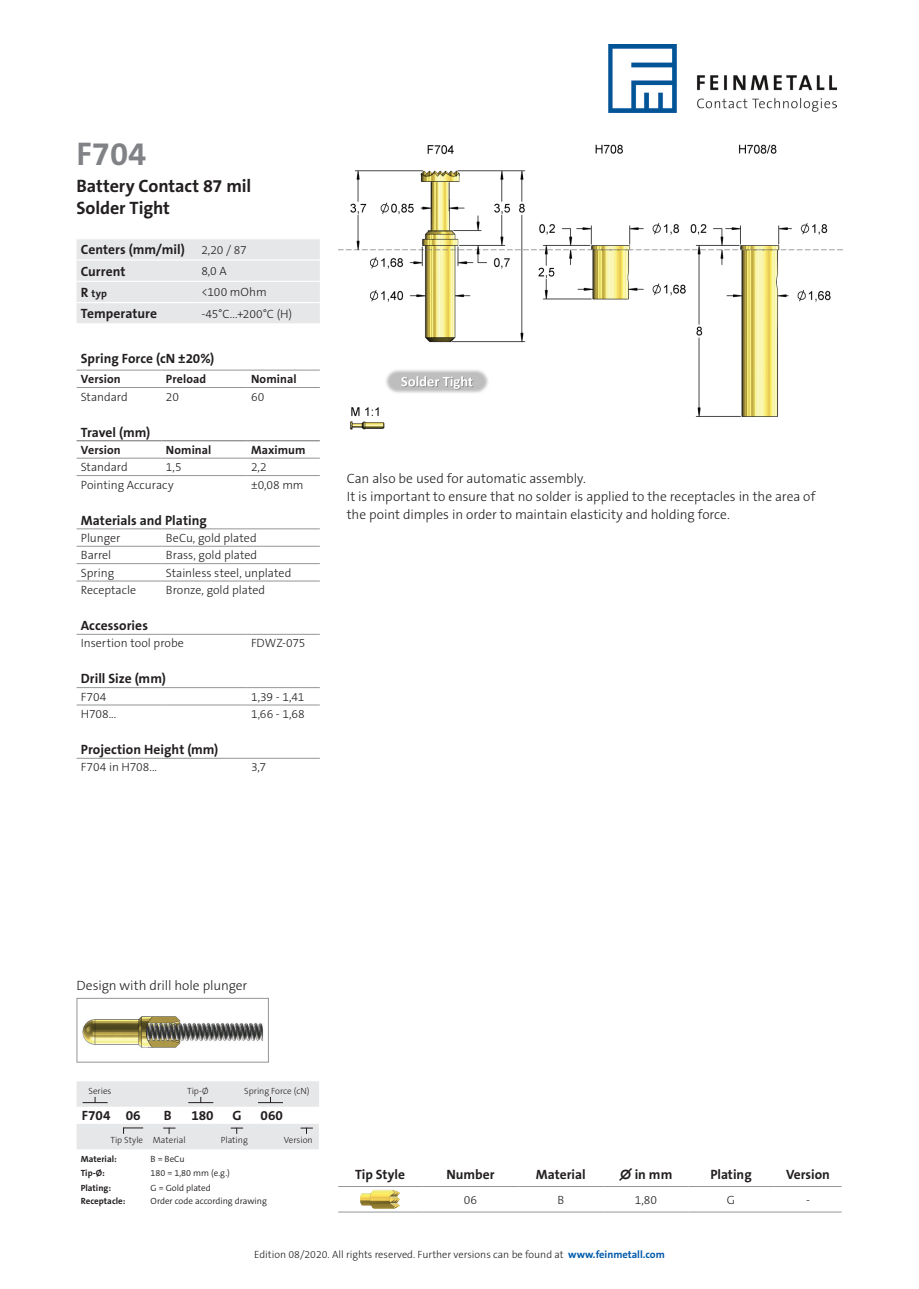
<style>
.page{position:relative;width:919px;height:1289px;background:#fff}
.page>*{position:absolute;margin:0;border:0;box-sizing:border-box;transform-origin:0 0}
.t1{font:700 33px "The Sans Os F";color:#808285}
.t2{font:700 18px/21.6px "The Sans Os F";letter-spacing:-.005em;color:#231f20}
.t3{font:700 13.5px/21.3px "The Sans Os F";color:#231f20}
.t4{font:300 13.5px/18px "The Sans Os F";letter-spacing:-.005em;color:#231f20}
.t5{font:300 12px "The Sans Os F";color:#231f20}
.t6{font:700 12px "The Sans Os F";letter-spacing:.01em;color:#231f20}
.t7{font:300 10.5px "The Sans Os F";color:#231f20}
.t8{font:700 10.5px "The Sans Os F";color:#231f20}
.t9{font:300 9px "The Sans Os F";color:#231f20}
.t10{font:300 9px "The Sans Os F";color:#231f20}
.t11{font:700 9px "The Sans Os F";color:#231f20}
.s1{font-weight:300;font-size:12px}
.s2{font-size:13.5px}
.s3{font-weight:700;color:#015aaa}
</style>
<div class="page">
<img style="left:608px;top:45px;width:227px;height:68px">
<hr style="left:77px;top:387px;width:85px;height:1px;background:#939598">
<hr style="left:162px;top:387px;width:85px;height:1px;background:#939598">
<hr style="left:247px;top:387px;width:73px;height:1px;background:#939598">
<hr style="left:77px;top:458px;width:85px;height:1px;background:#939598">
<hr style="left:162px;top:458px;width:85px;height:1px;background:#939598">
<hr style="left:247px;top:458px;width:73px;height:1px;background:#939598">
<hr style="left:77px;top:528px;width:85px;height:1px;background:#939598">
<hr style="left:77px;top:546px;width:85px;height:1px;background:#939598">
<hr style="left:77px;top:475px;width:85px;height:1px;background:#939598">
<hr style="left:162px;top:475px;width:85px;height:1px;background:#939598">
<hr style="left:247px;top:475px;width:73px;height:1px;background:#939598">
<hr style="left:162px;top:528px;width:85px;height:1px;background:#939598">
<hr style="left:247px;top:528px;width:73px;height:1px;background:#939598">
<hr style="left:162px;top:546px;width:85px;height:1px;background:#939598">
<hr style="left:247px;top:546px;width:73px;height:1px;background:#939598">
<hr style="left:77px;top:563px;width:85px;height:1px;background:#939598">
<hr style="left:162px;top:563px;width:85px;height:1px;background:#939598">
<hr style="left:247px;top:563px;width:73px;height:1px;background:#939598">
<hr style="left:77px;top:580px;width:85px;height:1px;background:#939598">
<hr style="left:162px;top:580px;width:85px;height:1px;background:#939598">
<hr style="left:247px;top:580px;width:73px;height:1px;background:#939598">
<hr style="left:77px;top:634px;width:85px;height:1px;background:#939598">
<hr style="left:162px;top:634px;width:85px;height:1px;background:#939598">
<hr style="left:247px;top:634px;width:73px;height:1px;background:#939598">
<hr style="left:77px;top:687px;width:85px;height:1px;background:#939598">
<hr style="left:162px;top:687px;width:85px;height:1px;background:#939598">
<hr style="left:247px;top:687px;width:73px;height:1px;background:#939598">
<hr style="left:77px;top:370px;width:85px;height:1px;background:#939598">
<hr style="left:162px;top:370px;width:85px;height:1px;background:#939598">
<hr style="left:247px;top:370px;width:73px;height:1px;background:#939598">
<hr style="left:77px;top:758px;width:85px;height:1px;background:#939598">
<hr style="left:162px;top:758px;width:85px;height:1px;background:#939598">
<hr style="left:247px;top:758px;width:73px;height:1px;background:#939598">
<hr style="left:77px;top:704px;width:85px;height:1px;background:#939598">
<hr style="left:162px;top:704px;width:85px;height:1px;background:#939598">
<hr style="left:247px;top:704px;width:73px;height:1px;background:#939598">
<hr style="left:77px;top:440px;width:85px;height:1px;background:#6c6d70">
<hr style="left:162px;top:440px;width:85px;height:1px;background:#6c6d70">
<hr style="left:247px;top:440px;width:73px;height:1px;background:#6c6d70">
<svg style="left:77px;top:1081px;width:242px;height:68px"></svg>
<hr style="left:338px;top:1186px;width:84px;height:1px;background:#939598">
<hr style="left:422px;top:1186px;width:96px;height:1px;background:#939598">
<hr style="left:518px;top:1186px;width:85px;height:1px;background:#939598">
<hr style="left:603px;top:1186px;width:85px;height:1px;background:#939598">
<hr style="left:688px;top:1186px;width:85px;height:1px;background:#939598">
<hr style="left:773px;top:1186px;width:68px;height:1px;background:#939598">
<hr style="left:338px;top:1211px;width:84px;height:1px;background:#939598">
<hr style="left:422px;top:1211px;width:96px;height:1px;background:#939598">
<hr style="left:518px;top:1211px;width:85px;height:1px;background:#939598">
<hr style="left:603px;top:1211px;width:85px;height:1px;background:#939598">
<hr style="left:688px;top:1211px;width:85px;height:1px;background:#939598">
<hr style="left:773px;top:1211px;width:68px;height:1px;background:#939598">
<img style="left:360px;top:1190px;width:14px;height:13px">
<img style="left:338px;top:144px;width:504px;height:286px">
<img style="left:384px;top:367px;width:106px;height:26px">
<div style="left:77px;top:239px;width:243px;height:84px;background:#e6e7e9"></div>
<hr style="left:77px;top:259px;width:120px;height:1px;background:#fff">
<hr style="left:197px;top:259px;width:123px;height:1px;background:#fff">
<hr style="left:77px;top:281px;width:120px;height:1px;background:#fff">
<hr style="left:197px;top:281px;width:123px;height:1px;background:#fff">
<hr style="left:77px;top:302px;width:120px;height:1px;background:#fff">
<hr style="left:197px;top:302px;width:123px;height:1px;background:#fff">
<img style="left:82px;top:1016px;width:182px;height:32px">
<div style="left:77px;top:997px;width:192px;height:65px;border:1px solid #939598"></div>
<h1 class="t1" style="left:77px;top:132px;width:71px">F704</h1>
<h2 class="t2" style="left:77px;top:175px;width:176px">Battery Contact 87 mil<br>Solder Tight</h2>
<p class="t3" style="left:81px;top:239px;width:167px">Centers (mm/mil) <span class="s1">2,20 / 87<br></span>Current</p>
<p class="t5" style="left:201px;top:263px;width:27px">8,0 A</p>
<p class="t8" style="left:81px;top:287px;width:28px"><span class="s2">R</span> typ</p>
<p class="t5" style="left:201px;top:285px;width:67px">&lt;100 mOhm</p>
<p class="t3" style="left:81px;top:303px;width:78px">Temperature</p>
<p class="t5" style="left:201px;top:306px;width:92px">-45°C...+200°C (H)</p>
<p class="t3" style="left:81px;top:348px;width:135px">Spring Force (cN ±20%)</p>
<p class="t6" style="left:81px;top:371px;width:41px">Version</p>
<p class="t6" style="left:166px;top:371px;width:42px">Preload</p>
<p class="t6" style="left:251px;top:371px;width:47px">Nominal</p>
<p class="t5" style="left:81px;top:389px;width:48px">Standard</p>
<p class="t5" style="left:166px;top:389px;width:15px">20</p>
<p class="t5" style="left:251px;top:389px;width:15px">60</p>
<p class="t3" style="left:81px;top:421px;width:71px">Travel (mm)</p>
<p class="t6" style="left:81px;top:442px;width:41px">Version</p>
<p class="t6" style="left:166px;top:442px;width:47px">Nominal</p>
<p class="t6" style="left:251px;top:442px;width:56px">Maximum</p>
<p class="t5" style="left:81px;top:459px;width:48px">Standard</p>
<p class="t5" style="left:166px;top:459px;width:17px">1,5</p>
<p class="t5" style="left:251px;top:459px;width:17px">2,2</p>
<p class="t5" style="left:81px;top:477px;width:94px">Pointing Accuracy</p>
<p class="t5" style="left:251px;top:477px;width:54px">±0,08 mm</p>
<p class="t3" style="left:81px;top:509px;width:127px">Materials and Plating</p>
<p class="t5" style="left:81px;top:530px;width:41px">Plunger</p>
<p class="t5" style="left:166px;top:530px;width:92px">BeCu, gold plated</p>
<p class="t5" style="left:81px;top:547px;width:32px">Barrel</p>
<p class="t5" style="left:166px;top:547px;width:93px">Brass, gold plated</p>
<p class="t5" style="left:81px;top:565px;width:35px">Spring</p>
<p class="t5" style="left:166px;top:565px;width:127px">Stainless steel, unplated</p>
<p class="t5" style="left:81px;top:582px;width:57px">Receptacle</p>
<p class="t5" style="left:166px;top:582px;width:101px">Bronze, gold plated</p>
<p class="t3" style="left:81px;top:615px;width:69px">Accessories</p>
<p class="t5" style="left:81px;top:635px;width:105px">Insertion tool probe</p>
<p class="t5" style="left:251px;top:635px;width:56px">FDWZ-075</p>
<p class="t3" style="left:81px;top:668px;width:86px">Drill Size (mm)</p>
<p class="t5" style="left:81px;top:689px;width:27px">F704</p>
<p class="t5" style="left:251px;top:689px;width:55px">1,39 - 1,41</p>
<p class="t5" style="left:81px;top:706px;width:37px">H708...</p>
<p class="t5" style="left:251px;top:706px;width:55px">1,66 - 1,68</p>
<p class="t3" style="left:81px;top:739px;width:139px">Projection Height (mm)</p>
<p class="t5" style="left:81px;top:759px;width:78px">F704 in H708...</p>
<p class="t5" style="left:251px;top:759px;width:17px">3,7</p>
<p class="t4" style="left:347px;top:469px;width:470px">Can also be used for automatic assembly.<br>It is important to ensure that no solder is applied to the receptacles in the area of the point dimples in order to maintain elasticity and holding force.</p>
<p class="t4" style="left:77px;top:976px;width:172px">Design with drill hole plunger</p>
<p class="t10" style="left:88px;top:1085px;width:24px">Series</p>
<p class="t10" style="left:187px;top:1085px;width:23px">Tip-Ø</p>
<p class="t10" style="left:244px;top:1085px;width:67px">Spring Force (cN)</p>
<p class="t3" style="left:82px;top:1104px;width:60px">F704 06</p>
<p class="t3" style="left:164px;top:1104px;width:9px">B</p>
<p class="t3" style="left:191px;top:1104px;width:24px">180</p>
<p class="t3" style="left:232px;top:1104px;width:11px">G</p>
<p class="t3" style="left:260px;top:1104px;width:24px">060</p>
<p class="t10" style="left:110px;top:1134px;width:77px">Tip Style Material</p>
<p class="t10" style="left:221px;top:1134px;width:29px">Plating</p>
<p class="t10" style="left:284px;top:1134px;width:30px">Version</p>
<p class="t11" style="left:81px;top:1152px;width:37px">Material:</p>
<p class="t9" style="left:151px;top:1152px;width:36px">B = BeCu</p>
<p class="t11" style="left:81px;top:1167px;width:26px">Tip-Ø:</p>
<p class="t9" style="left:151px;top:1167px;width:81px">180 = 1,80 mm (e.g.)</p>
<p class="t11" style="left:81px;top:1182px;width:32px">Plating:</p>
<p class="t9" style="left:151px;top:1182px;width:62px">G = Gold plated</p>
<p class="t11" style="left:81px;top:1195px;width:46px">Receptacle:</p>
<p class="t9" style="left:151px;top:1195px;width:118px">Order code according drawing</p>
<p class="t3" style="left:355px;top:1163px;width:51px">Tip Style</p>
<p class="t3" style="left:446px;top:1163px;width:50px">Number</p>
<p class="t3" style="left:536px;top:1163px;width:51px">Material</p>
<p class="t3" style="left:619px;top:1163px;width:54px">∅ in mm</p>
<p class="t3" style="left:710px;top:1163px;width:43px">Plating</p>
<p class="t3" style="left:786px;top:1163px;width:45px">Version</p>
<p class="t5" style="left:464px;top:1191px;width:15px">06</p>
<p class="t5" style="left:557px;top:1191px;width:8px">B</p>
<p class="t5" style="left:634px;top:1191px;width:24px">1,80</p>
<p class="t5" style="left:726px;top:1191px;width:10px">G</p>
<p class="t7" style="left:254px;top:1248px;width:412px">Edition 08/2020. All rights reserved. Further versions can be found at <span class="s3">www.feinmetall.com</span></p>
</div>
